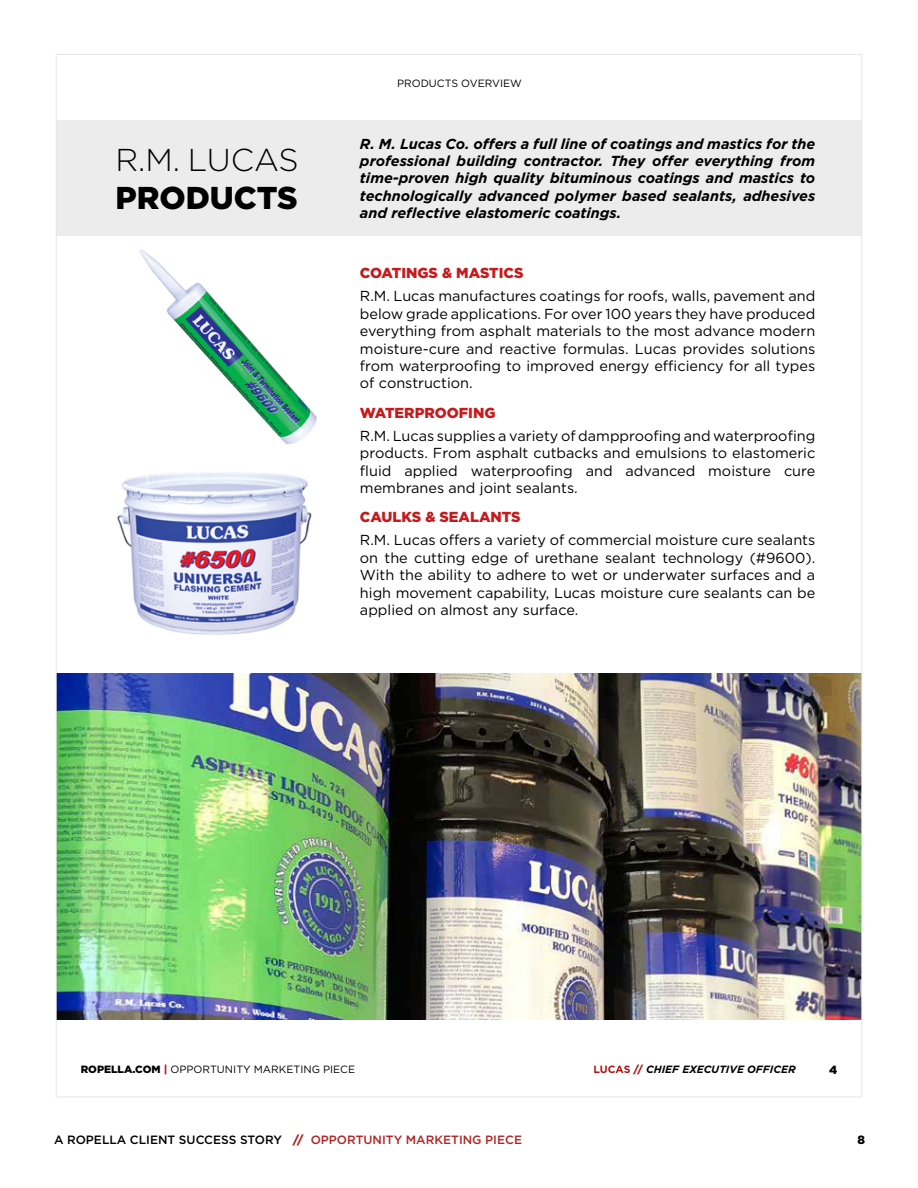
<style>
.page{position:relative;width:918px;height:1188px;background:#fff}
.page>*{position:absolute;margin:0;border:0;box-sizing:border-box;transform-origin:0 0}
.t1{font:300 31.65px "Gotham";letter-spacing:-.01em;color:#000}
.t2{font:900 31.65px "Gotham";color:#000}
.t3{font:14.55px/17.4px "Gotham";color:#000;text-align:justify}
.t4{font:italic 700 14.55px/17.4px "Gotham";color:#000;text-align:justify}
.t5{font:900 14.55px "Gotham";color:#c61a1d}
.t6{font:500 12px "Gotham";color:#000}
.t7{font:900 12px "Gotham";color:#000}
.t8{font:900 11.85px "Gotham";color:#000}
.t9{font:10.5px "Gotham";color:#000}
.t10{font:italic 700 10.5px "Gotham";color:#000}
.s1{font-weight:900}
.s2{font-weight:900;color:#ad1719}
.s3{font-style:normal;color:#ad1719}
.s4{font-weight:900;font-style:normal;color:#ad1719}
.s5{font-weight:900;color:#ae2524}
.s6{color:#ae2524}
</style>
<div class="page">
<div style="left:56px;top:120px;width:806px;height:115px;background:#ececed"></div>
<img style="left:58px;top:673px;width:802px;height:347px">
<img style="left:135px;top:235px;width:186px;height:199px">
<img style="left:117px;top:434px;width:195px;height:201px">
<h1 class="t1" style="left:115px;top:140px;width:185px">R.M. LUCAS</h1>
<h1 class="t2" style="left:115px;top:176px;width:184px">PRODUCTS</h1>
<p class="t9" style="left:397px;top:76px;width:126px">PRODUCTS OVERVIEW</p>
<p class="t4" style="left:360px;top:135px;width:457px">R. M. Lucas Co. offers a full line of coatings and mastics for the professional building contractor. They offer everything from time-proven high quality bituminous coatings and mastics to technologically advanced polymer based sealants, adhesives and reflective elastomeric coatings.</p>
<p class="t5" style="left:360px;top:263px;width:165px">COATINGS &amp; MASTICS</p>
<p class="t3" style="left:360px;top:287px;width:457px">R.M. Lucas manufactures coatings for roofs, walls, pavement and below grade applications. For over 100 years they have produced everything from asphalt materials to the most advance modern moisture-cure and reactive formulas. Lucas provides solutions from waterproofing to improved energy efficiency for all types of construction.</p>
<p class="t5" style="left:360px;top:402px;width:137px">WATERPROOFING</p>
<p class="t3" style="left:360px;top:427px;width:457px">R.M. Lucas supplies a variety of dampproofing and waterproofing products. From asphalt cutbacks and emulsions to elastomeric fluid applied waterproofing and advanced moisture cure membranes and joint sealants.</p>
<p class="t5" style="left:360px;top:507px;width:162px">CAULKS &amp; SEALANTS</p>
<p class="t3" style="left:360px;top:531px;width:457px">R.M. Lucas offers a variety of commercial moisture cure sealants on the cutting edge of urethane sealant technology (#9600).<br>With the ability to adhere to wet or underwater surfaces and a high movement capability, Lucas moisture cure sealants can be applied on almost any surface.</p>
<p class="t9" style="left:81px;top:1063px;width:276px"><span class="s1">ROPELLA.COM</span> <span class="s2">|</span> OPPORTUNITY MARKETING PIECE</p>
<p class="t10" style="left:593px;top:1063px;width:204px"><span class="s3">LUCAS</span> <span class="s4">//</span> CHIEF EXECUTIVE OFFICER</p>
<p class="t8" style="left:829px;top:1062px;width:10px">4</p>
<p class="t6" style="left:54px;top:1132px;width:470px">A ROPELLA CLIENT SUCCESS STORY <span class="s5">//</span> <span class="s6">OPPORTUNITY MARKETING PIECE</span></p>
<p class="t7" style="left:858px;top:1131px;width:9px">8</p>
</div>
